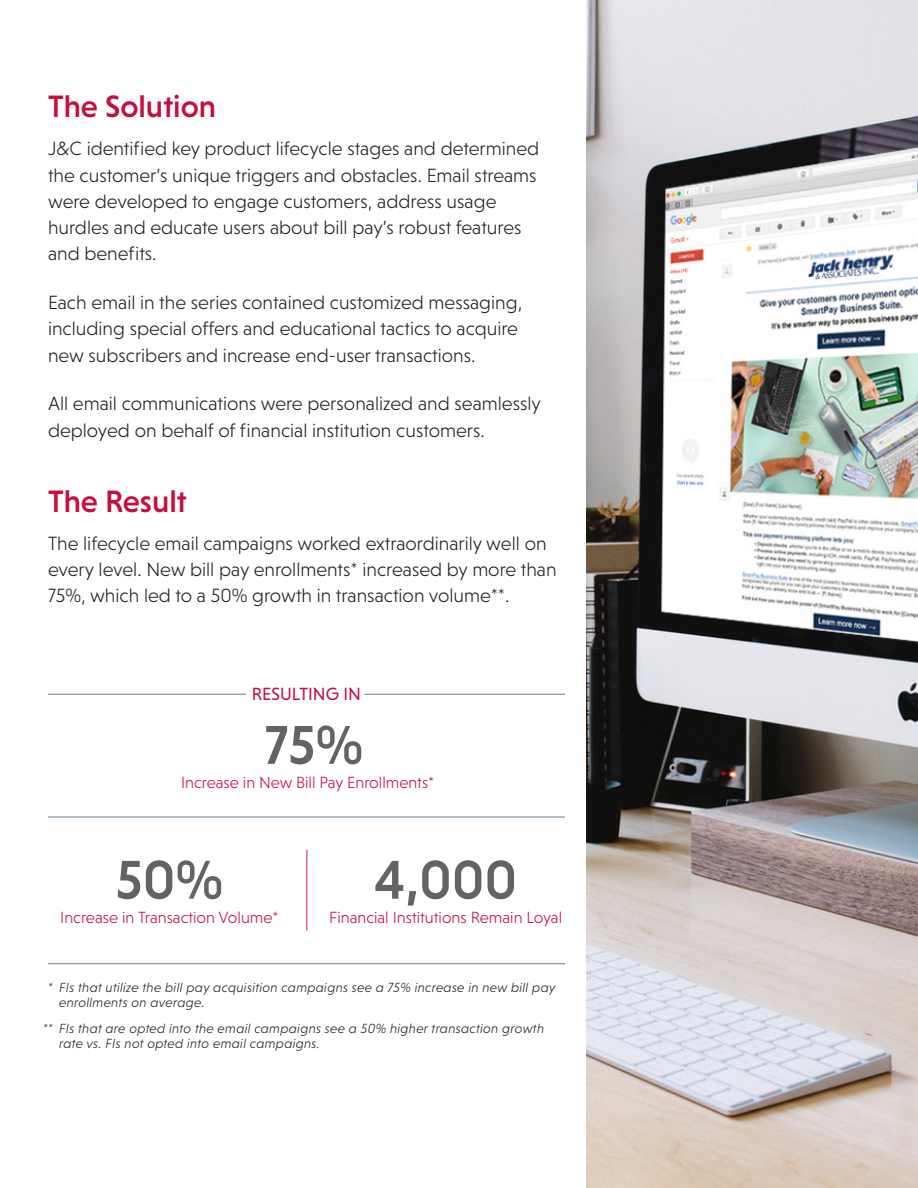
<style>
.page{position:relative;width:918px;height:1188px;background:#fff}
.page>*{position:absolute;margin:0;border:0;box-sizing:border-box;transform-origin:0 0}
.Stat___T1{font:500 55.65px "Niveau Grotesk";color:#636366}
.Header_T1{font:500 31.5px "Niveau Grotesk";color:#c50f3c}
.Body_Copy_T1{font:300 19.5px/26.2px "Niveau Grotesk";color:#231f20}
.t1{font:18px "Niveau Grotesk";color:#c50f3c}
.Stat_Captions_T1{font:300 16.5px "Niveau Grotesk";color:#c50f3c}
.copyright_info{font:italic 300 13.5px/15px "Niveau Grotesk";letter-spacing:.02em;color:#231f20}
</style>
<div class="page">
<img style="left:586px;top:0;width:332px;height:1188px">
<hr style="left:48px;top:694px;width:198px;height:1px;background:#728a9b">
<hr style="left:48px;top:816px;width:517px;height:2px;background:#728a9b">
<hr style="left:48px;top:963px;width:517px;height:1px;background:#728a9b">
<hr style="left:364px;top:694px;width:201px;height:1px;background:#728a9b">
<hr style="left:306px;top:850px;width:1px;height:81px;background:#d21e43">
<p class="Header_T1" style="left:48px;top:88px;width:170px">The Solution</p>
<p class="Body_Copy_T1" style="left:48px;top:135px;width:493px">J&amp;C identified key product lifecycle stages and determined the customer’s unique triggers and obstacles. Email streams were developed to engage customers, address usage hurdles and educate users about bill pay’s robust features and benefits.</p>
<p class="Body_Copy_T1" style="left:48px;top:289px;width:476px">Each email in the series contained customized messaging, including special offers and educational tactics to acquire new subscribers and increase end-user transactions.</p>
<p class="Body_Copy_T1" style="left:48px;top:390px;width:494px">All email communications were personalized and seamlessly deployed on behalf of financial institution customers.</p>
<p class="Header_T1" style="left:48px;top:483px;width:140px">The Result</p>
<p class="Body_Copy_T1" style="left:48px;top:530px;width:510px">The lifecycle email campaigns worked extraordinarily well on every level. New bill pay enrollments* increased by more than<br>75%, which led to a 50% growth in transaction volume**.</p>
<p class="t1" style="left:252px;top:684px;width:111px">RESULTING IN</p>
<p class="Stat___T1" style="left:264px;top:713px;width:100px">75%</p>
<p class="Stat_Captions_T1" style="left:181px;top:773px;width:255px">Increase in New Bill Pay Enrollments*</p>
<p class="Stat___T1" style="left:115px;top:848px;width:109px">50%</p>
<p class="Stat_Captions_T1" style="left:60px;top:908px;width:220px">Increase in Transaction Volume*</p>
<p class="Stat___T1" style="left:374px;top:848px;width:144px">4,000</p>
<p class="Stat_Captions_T1" style="left:329px;top:908px;width:234px">Financial Institutions Remain Loyal</p>
<p class="copyright_info" style="left:59px;top:980px;width:498px;text-indent:-11px">* FIs that utilize the bill pay acquisition campaigns see a 75% increase in new bill pay enrollments on average.</p>
<p class="copyright_info" style="left:59px;top:1020px;width:487px;text-indent:-16px">** FIs that are opted into the email campaigns see a 50% higher transaction growth rate vs. FIs not opted into email campaigns.</p>
</div>
